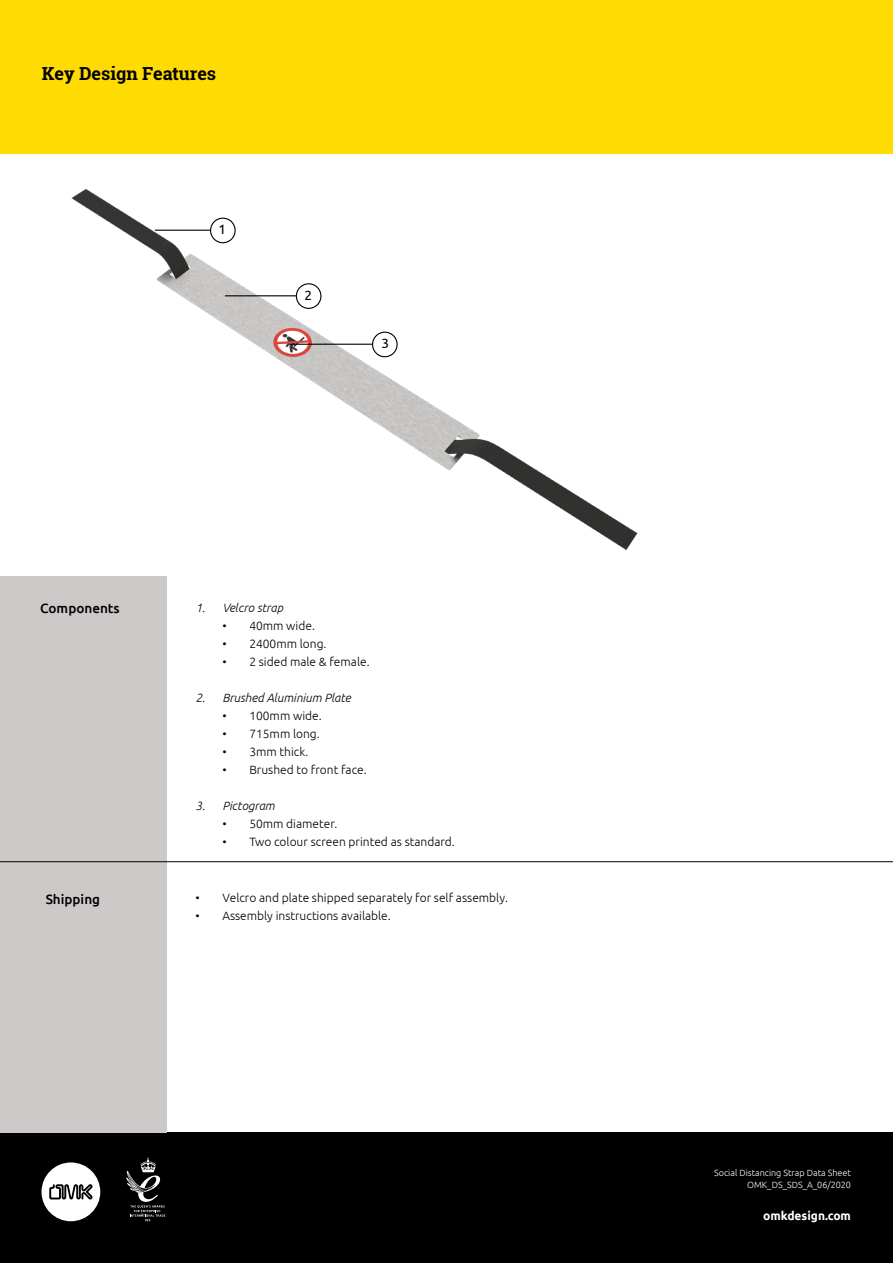
<style>
.page{position:relative;width:893px;height:1263px;background:#fff}
.page>*{position:absolute;margin:0;border:0;box-sizing:border-box;transform-origin:0 0}
.t1{font:700 18px "Roboto Slab";color:#000}
.TS_Title{font:500 13.5px "Ubuntu";color:#000}
.t2{font:13.5px "Ubuntu";color:#000}
.t3{font:300 12px "Ubuntu";color:#000}
.t4{font:italic 300 12px "Ubuntu";color:#000}
.t5{font:700 12px "Ubuntu";color:#fff}
.t6{font:300 9px/12.3px "Ubuntu";color:#fff;text-align:right}
</style>
<div class="page">
<div style="left:0;top:1133px;width:893px;height:130px;background:#000"></div>
<div style="left:0;top:0;width:893px;height:153px;background:#ffdc01"></div>
<svg style="left:42px;top:1162px;width:58px;height:59px"></svg>
<svg style="left:126px;top:1158px;width:39px;height:63px"></svg>
<img style="left:0;top:153px;width:684px;height:397px">
<div style="left:210px;top:218px;width:26px;height:25px;border:1px solid #000;border-radius:50%"></div>
<hr style="left:155px;top:230px;width:55px;height:1px;background:#000">
<div style="left:372px;top:332px;width:26px;height:25px;border:1px solid #000;border-radius:50%"></div>
<hr style="left:289px;top:344px;width:83px;height:1px;background:#000">
<div style="left:296px;top:283px;width:25px;height:26px;border:1px solid #000;border-radius:50%"></div>
<hr style="left:225px;top:295px;width:71px;height:1px;background:#000">
<div style="left:0;top:576px;width:166px;height:557px;background:#cdc9c8"></div>
<hr style="left:0;top:861px;width:893px;height:1px;background:#000">
<p class="t1" style="left:42px;top:62px;width:176px">Key Design Features</p>
<p class="t2" style="left:219px;top:221px;width:9px">1</p>
<p class="t2" style="left:304px;top:287px;width:9px">2</p>
<p class="t2" style="left:382px;top:335px;width:9px">3</p>
<p class="TS_Title" style="left:40px;top:600px;width:81px">Components</p>
<p class="TS_Title" style="left:46px;top:890px;width:56px">Shipping</p>
<p class="t4" style="left:195px;top:600px;width:89px">1. Velcro strap</p>
<p class="t3" style="left:222px;top:618px;width:94px">• 40mm wide.</p>
<p class="t3" style="left:222px;top:636px;width:106px">• 2400mm long.</p>
<p class="t3" style="left:222px;top:654px;width:149px">• 2 sided male &amp; female.</p>
<p class="t4" style="left:195px;top:690px;width:157px">2. Brushed Aluminium Plate</p>
<p class="t3" style="left:222px;top:708px;width:101px">• 100mm wide.</p>
<p class="t3" style="left:222px;top:726px;width:99px">• 715mm long.</p>
<p class="t3" style="left:222px;top:744px;width:87px">• 3mm thick.</p>
<p class="t3" style="left:222px;top:762px;width:146px">• Brushed to front face.</p>
<p class="t4" style="left:195px;top:798px;width:81px">3. Pictogram</p>
<p class="t3" style="left:222px;top:816px;width:116px">• 50mm diameter.</p>
<p class="t3" style="left:222px;top:834px;width:234px">• Two colour screen printed as standard.</p>
<p class="t3" style="left:195px;top:890px;width:314px">• Velcro and plate shipped separately for self assembly.</p>
<p class="t3" style="left:195px;top:908px;width:197px">• Assembly instructions available.</p>
<p class="t6" style="left:714px;top:1166px;width:138px">Social Distancing Strap Data Sheet<br>OMK_DS_SDS_A_06/2020</p>
<p class="t5" style="left:763px;top:1208px;width:89px">omkdesign.com</p>
</div>
